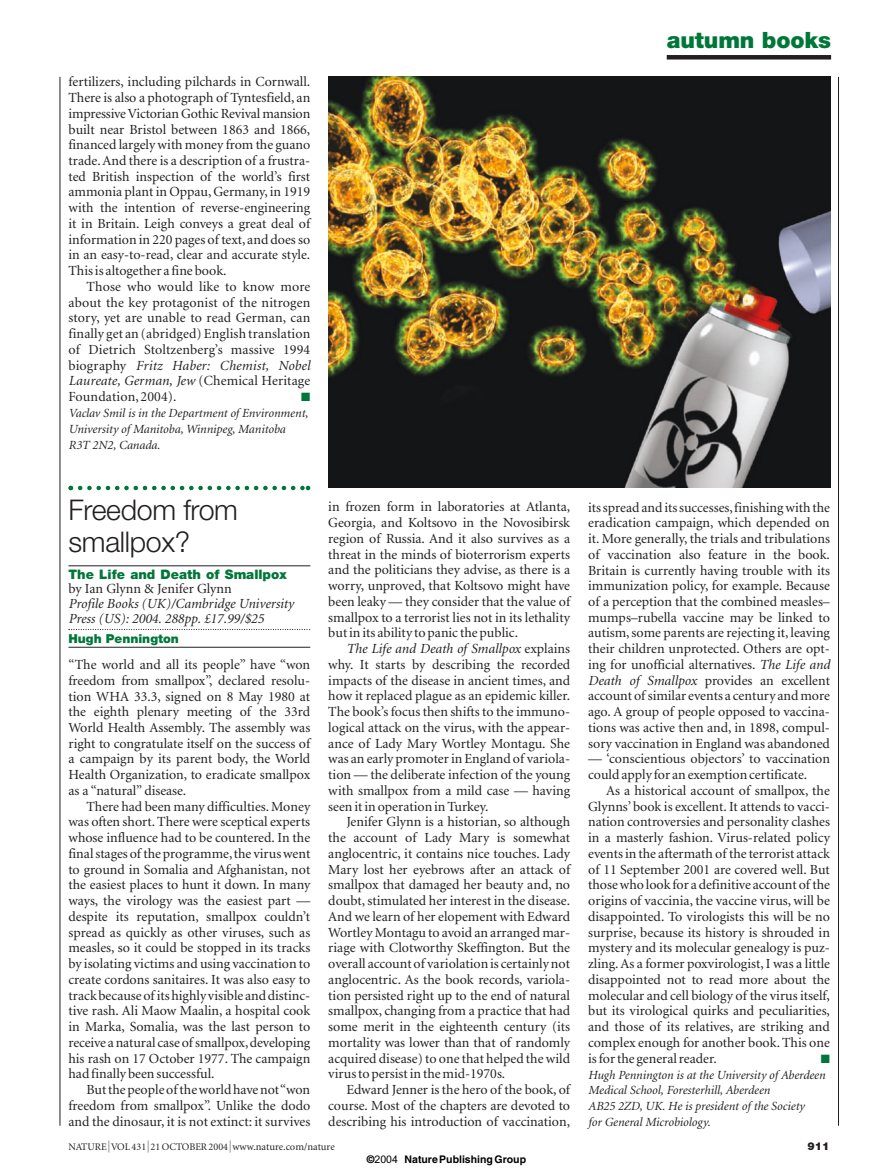
<style>
.page{position:relative;width:893px;height:1173px;background:#fff}
.page>*{position:absolute;margin:0;border:0;box-sizing:border-box;transform-origin:0 0}
.t1{font:300 28.5px/31.5px "Helvetica Neue";letter-spacing:-.01em;color:#231f20}
.t2{font:900 22.5px "Helvetica Neue";letter-spacing:-.005em;color:#007739}
.t3{font:13.95px/15.8px "Minion";color:#231f20;text-align:justify}
.t4{font:italic 13.95px/15px "Minion";color:#231f20}
.t5{font:900 13.2px "Helvetica Neue";color:#007739}
.t6{font:italic 12.45px/15.8px "Minion";color:#231f20}
.t7{font:900 12.3px "Helvetica Neue";color:#007739}
.t8{font:12px "Zapf Dingbats";color:#007739}
.t9{font:900 10.8px "Helvetica Neue";color:#231f20}
.t10{font:700 10.5px "Helvetica";color:#000}
.t11{font:10.2px "Minion";color:#231f20}
.s1{font-style:italic}
.s2{font-family:"Helvetica Neue";font-weight:300;font-size:12px}
.s3{font-size:10.5px}
.s4{font-family:"Arial";font-weight:400}
</style>
<div class="page">
<svg style="left:68px;top:486px;width:242px;height:4px"></svg>
<hr style="left:68px;top:566px;width:242px;height:1px;background:#231f20">
<svg style="left:68px;top:629px;width:242px;height:1px"></svg>
<hr style="left:68px;top:647px;width:242px;height:1px;background:#231f20">
<div style="left:666px;top:55px;width:165px;height:5px;background:#231f20"></div>
<hr style="left:60px;top:77px;width:1px;height:1049px;background:#231f20">
<hr style="left:838px;top:77px;width:1px;height:1049px;background:#231f20">
<img style="left:328px;top:77px;width:502px;height:410px">
<p class="t3" style="left:68px;top:75px;width:243px">fertilizers, including pilchards in Cornwall.<br>There is also a photograph of Tyntesfield, an impressive Victorian Gothic Revival mansion built near Bristol between 1863 and 1866, financed largely with money from the guano trade. And there is a description of a frustra&shy;ted British inspection of the world’s first ammonia plant in Oppau, Germany, in 1919 with the intention of reverse-engineering it in Britain. Leigh conveys a great deal of information in 220 pages of text, and does so in an easy-to-read, clear and accurate style.<br>This is altogether a fine book.</p>
<p class="t3" style="left:68px;top:280px;width:243px;text-indent:18px">Those who would like to know more about the key protagonist of the nitrogen story, yet are unable to read German, can finally get an (abridged) English translation of Dietrich Stoltzenberg’s massive 1994 biography <span class="s1">Fritz Haber: Chemist, Nobel Laureate, German, Jew</span> (Chemical Heritage Foundation, 2004).</p>
<p class="t8" style="left:301px;top:391px;width:11px">■</p>
<p class="t6" style="left:68px;top:406px;width:241px">Vaclav Smil is in the Department of Environment,<br>University of Manitoba, Winnipeg, Manitoba<br>R3T 2N2, Canada.</p>
<h2 class="t2" style="left:666px;top:32px;width:166px">autumn books</h2>
<h1 class="t1" style="left:68px;top:497px;width:171px">Freedom from smallpox?</h1>
<p class="t5" style="left:68px;top:570px;width:220px">The Life and Death of Smallpox</p>
<p class="t3" style="left:68px;top:582px;width:165px">by Ian Glynn &amp; Jenifer Glynn</p>
<p class="t4" style="left:68px;top:597px;width:227px">Profile Books (UK)/Cambridge University<br>Press (US): 2004. 288pp. £17.99/$25</p>
<p class="t7" style="left:68px;top:634px;width:112px">Hugh Pennington</p>
<p class="t3" style="left:68px;top:658px;width:243px">“The world and all its people” have “won freedom from smallpox”, declared resolu&shy;tion WHA 33.3, signed on 8 May 1980 at the eighth plenary meeting of the 33rd World Health Assembly. The assembly was right to congratulate itself on the success of a campaign by its parent body, the World Health Organization, to eradicate smallpox as a “natural” disease.</p>
<p class="t3" style="left:68px;top:800px;width:243px;text-indent:18px">There had been many difficulties. Money was often short. There were sceptical experts whose influence had to be countered. In the final stages of the programme,the virus went to ground in Somalia and Afghanistan, not the easiest places to hunt it down. In many ways, the virology was the easiest part — despite its reputation, smallpox couldn’t spread as quickly as other viruses, such as measles, so it could be stopped in its tracks by isolating victims and using vaccination to create cordons sanitaires. It was also easy to track because of its highly visible and distinc&shy;tive rash. Ali Maow Maalin, a hospital cook in Marka, Somalia, was the last person to receive a natural case of smallpox,developing his rash on 17 October 1977. The campaign had finally been successful.</p>
<p class="t3" style="left:68px;top:1083px;width:243px;text-indent:18px">But the people of the world have not “won freedom from smallpox”. Unlike the dodo and the dinosaur, it is not extinct: it survives</p>
<p class="t3" style="left:328px;top:500px;width:243px">in frozen form in laboratories at Atlanta, Georgia, and Koltsovo in the Novosibirsk region of Russia. And it also survives as a threat in the minds of bioterrorism experts and the politicians they advise, as there is a worry, unproved, that Koltsovo might have been leaky — they consider that the value of smallpox to a terrorist lies not in its lethality but in its ability to panic the public.</p>
<p class="t3" style="left:328px;top:642px;width:243px;text-indent:18px"><span class="s1">The Life and Death of Smallpox</span> explains why. It starts by describing the recorded impacts of the disease in ancient times, and how it replaced plague as an epidemic killer.<br>The book’s focus then shifts to the immuno&shy;logical attack on the virus, with the appear&shy;ance of Lady Mary Wortley Montagu. She was an early promoter in England of variola&shy;tion — the deliberate infection of the young with smallpox from a mild case — having seen it in operation in Turkey.</p>
<p class="t3" style="left:328px;top:815px;width:243px;text-indent:18px">Jenifer Glynn is a historian, so although the account of Lady Mary is somewhat anglocentric, it contains nice touches. Lady Mary lost her eyebrows after an attack of smallpox that damaged her beauty and, no doubt, stimulated her interest in the disease.<br>And we learn of her elopement with Edward Wortley Montagu to avoid an arranged mar&shy;riage with Clotworthy Skeffington. But the overall account of variolation is certainly not anglocentric. As the book records, variola&shy;tion persisted right up to the end of natural smallpox, changing from a practice that had some merit in the eighteenth century (its mortality was lower than that of randomly acquired disease) to one that helped the wild virus to persist in the mid-1970s.</p>
<p class="t3" style="left:328px;top:1083px;width:243px;text-indent:18px">Edward Jenner is the hero of the book, of course. Most of the chapters are devoted to describing his introduction of vaccination,</p>
<p class="t3" style="left:588px;top:500px;width:243px">its spread and its successes,finishing with the eradication campaign, which depended on it. More generally, the trials and tribulations of vaccination also feature in the book.<br>Britain is currently having trouble with its immunization policy, for example. Because of a perception that the combined measles– mumps–rubella vaccine may be linked to autism, some parents are rejecting it, leaving their children unprotected. Others are opt&shy;ing for unofficial alternatives. <span class="s1">The Life and Death of Smallpox</span> provides an excellent account of similar events a century and more ago. A group of people opposed to vaccina&shy;tions was active then and, in 1898, compul&shy;sory vaccination in England was abandoned</p>
<p class="t3" style="left:588px;top:752px;width:243px">— ‘conscientious objectors’ to vaccination could apply for an exemption certificate.</p>
<p class="t3" style="left:588px;top:784px;width:243px;text-indent:18px">As a historical account of smallpox, the Glynns’ book is excellent. It attends to vacci&shy;nation controversies and personality clashes in a masterly fashion. Virus-related policy events in the aftermath of the terrorist attack of 11 September 2001 are covered well. But those who look for a definitive account of the origins of vaccinia, the vaccine virus, will be disappointed. To virologists this will be no surprise, because its history is shrouded in mystery and its molecular genealogy is puz&shy;zling. As a former poxvirologist, I was a little disappointed not to read more about the molecular and cell biology of the virus itself, but its virological quirks and peculiarities, and those of its relatives, are striking and complex enough for another book. This one is for the general reader.</p>
<p class="t8" style="left:820px;top:1053px;width:11px">■</p>
<p class="t6" style="left:588px;top:1068px;width:239px">Hugh Pennington is at the University of Aberdeen Medical School, Foresterhill, Aberdeen<br>AB25 2ZD, UK. He is president of the Society<br>for General Microbiology.</p>
<p class="t11" style="left:68px;top:1143px;width:268px">NATURE<span class="s2">|</span> VOL 431 <span class="s2">|</span> 21 OCTOBER 2004 <span class="s2">|</span> <span class="s3">www.nature.com/nature</span></p>
<p class="t9" style="left:807px;top:1142px;width:23px">911</p>
<p class="t10" style="left:367px;top:1153px;width:161px">© <span class="s4">2004</span> NaturePublishingGroup</p>
</div>
